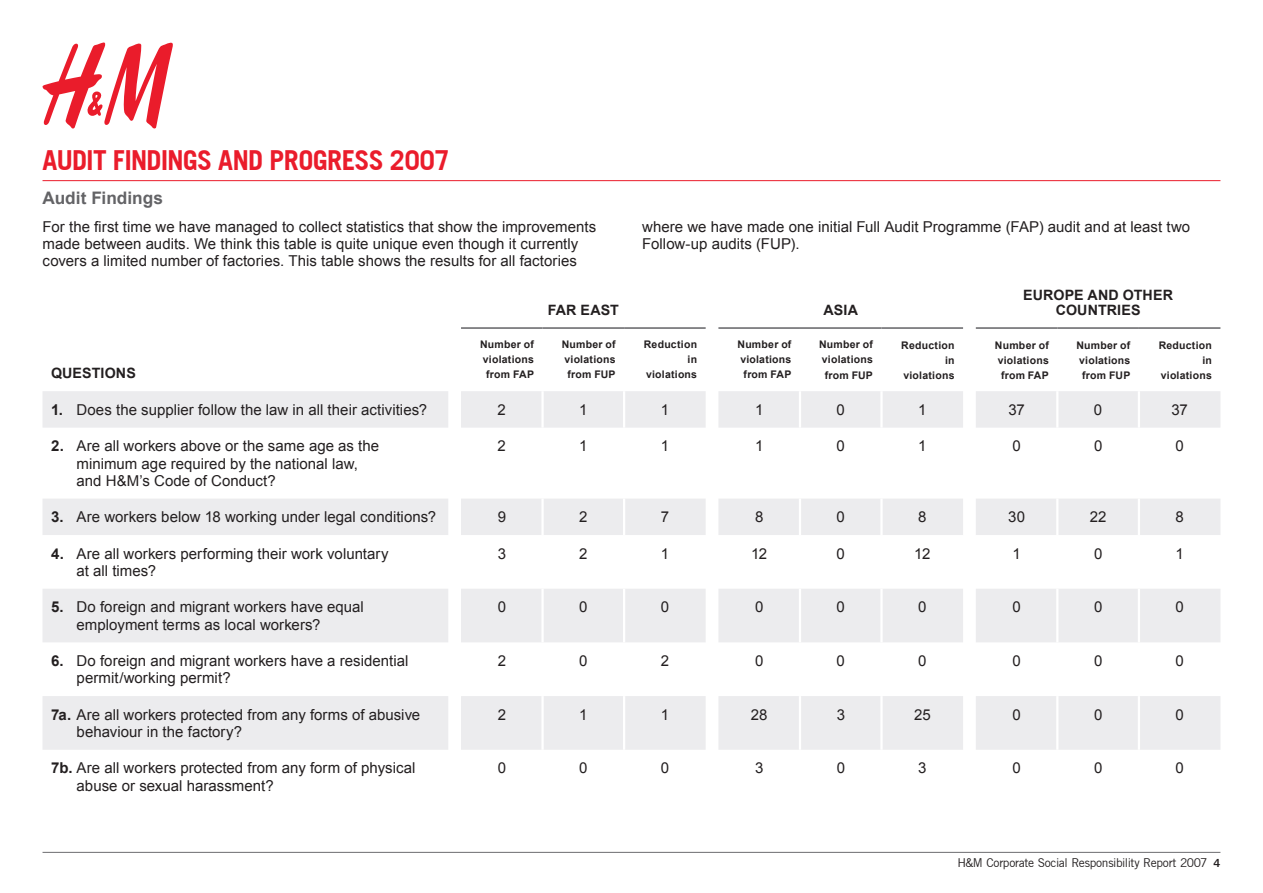
<style>
.page{position:relative;width:1263px;height:893px;background:#fff}
.page>*{position:absolute;margin:0;border:0;box-sizing:border-box;transform-origin:0 0}
.t1{font:27px "Trade Gothic HM Bold";letter-spacing:-.005em;color:#ea1c2b}
.t2{font:700 17.25px "Arial";color:#636366}
.t3{font:15px/17.2px "Arial";color:#231f20}
.t4{font:700 14.25px "Arial";letter-spacing:.01em;color:#231f20}
.t5{font:12px "Trade Gothic";letter-spacing:-.03em;color:#231f20}
.t6{font:700 10.5px/15px "Arial";letter-spacing:.02em;color:#231f20;text-align:center}
.s1{font-weight:700}
.s2{font-family:"Trade Gothic HM Display Narrow";font-weight:700}
</style>
<div class="page">
<svg style="left:43px;top:43px;width:130px;height:86px"></svg>
<hr style="left:43px;top:180px;width:1177px;height:1px;background:#ea1c2b">
<hr style="left:43px;top:852px;width:1177px;height:1px;background:#6c6d70">
<svg style="left:43px;top:391px;width:1177px;height:359px"></svg>
<hr style="left:799px;top:391px;width:2px;height:37px;background:#fff">
<hr style="left:1056px;top:391px;width:2px;height:37px;background:#fff">
<hr style="left:541px;top:499px;width:3px;height:36px;background:#fff">
<hr style="left:1056px;top:499px;width:2px;height:36px;background:#fff">
<hr style="left:541px;top:589px;width:3px;height:53px;background:#fff">
<hr style="left:799px;top:589px;width:2px;height:53px;background:#fff">
<hr style="left:1056px;top:589px;width:2px;height:53px;background:#fff">
<hr style="left:541px;top:696px;width:3px;height:54px;background:#fff">
<hr style="left:799px;top:696px;width:2px;height:54px;background:#fff">
<hr style="left:1056px;top:696px;width:2px;height:54px;background:#fff">
<hr style="left:461px;top:327px;width:82px;height:2px;background:#636366">
<hr style="left:543px;top:327px;width:81px;height:2px;background:#636366">
<hr style="left:624px;top:327px;width:82px;height:2px;background:#636366">
<hr style="left:718px;top:327px;width:82px;height:2px;background:#636366">
<hr style="left:800px;top:327px;width:81px;height:2px;background:#636366">
<hr style="left:881px;top:327px;width:82px;height:2px;background:#636366">
<hr style="left:976px;top:327px;width:81px;height:2px;background:#636366">
<hr style="left:1057px;top:327px;width:82px;height:2px;background:#636366">
<hr style="left:1139px;top:327px;width:81px;height:2px;background:#636366">
<hr style="left:541px;top:391px;width:3px;height:37px;background:#fff">
<hr style="left:623px;top:391px;width:2px;height:37px;background:#fff">
<hr style="left:799px;top:499px;width:2px;height:36px;background:#fff">
<hr style="left:623px;top:499px;width:2px;height:36px;background:#fff">
<hr style="left:623px;top:589px;width:2px;height:53px;background:#fff">
<hr style="left:880px;top:391px;width:3px;height:37px;background:#fff">
<hr style="left:880px;top:499px;width:3px;height:36px;background:#fff">
<hr style="left:880px;top:589px;width:3px;height:53px;background:#fff">
<hr style="left:880px;top:696px;width:3px;height:54px;background:#fff">
<hr style="left:1138px;top:391px;width:2px;height:37px;background:#fff">
<hr style="left:1138px;top:499px;width:2px;height:36px;background:#fff">
<hr style="left:1138px;top:589px;width:2px;height:53px;background:#fff">
<hr style="left:1138px;top:696px;width:2px;height:54px;background:#fff">
<hr style="left:623px;top:696px;width:2px;height:54px;background:#fff">
<h1 class="t1" style="left:43px;top:144px;width:409px">AUDIT FINDINGS AND PROGRESS 2007</h1>
<p class="t2" style="left:43px;top:188px;width:122px">Audit Findings</p>
<p class="t3" style="left:43px;top:218px;width:555px">For the first time we have managed to collect statistics that show the improvements made between audits. We think this table is quite unique even though it currently covers a limited number of factories. This table shows the results for all factories</p>
<p class="t3" style="left:642px;top:218px;width:549px">where we have made one initial Full Audit Programme (FAP) audit and at least two<br>Follow-up audits (FUP).</p>
<p class="t4" style="left:51px;top:365px;width:22px">Questions</p>
<p class="t4" style="left:548px;top:302px;width:54px">Far East</p>
<p class="t4" style="left:823px;top:302px;width:20px">Asia</p>
<p class="t4" style="left:1023px;top:287px;width:41px">Eu rope</p>
<p class="t4" style="left:1087px;top:287px;width:87px">and other</p>
<p class="t4" style="left:1056px;top:302px;width:22px">count</p>
<p class="t4" style="left:1107px;top:302px;width:19px">ries</p>
<p class="t6" style="left:480px;top:337px;width:55px">Number of violations from FAP</p>
<p class="t6" style="left:562px;top:337px;width:55px;text-align:justify">Number of violations from FUP</p>
<p class="t6" style="left:644px;top:337px;width:55px;text-align:right">Reduction in violations</p>
<p class="t6" style="left:737px;top:337px;width:55px">Number of violations from FAP</p>
<p class="t6" style="left:819px;top:337px;width:55px;text-align:justify">Number of violations from FUP</p>
<p class="t6" style="left:901px;top:337px;width:55px;text-align:right">Reduction in violations</p>
<p class="t6" style="left:995px;top:337px;width:55px">Number of violations from FAP</p>
<p class="t6" style="left:1076px;top:337px;width:55px;text-align:justify">Number of violations from FUP</p>
<p class="t6" style="left:1159px;top:337px;width:55px;text-align:right">Reduction in violations</p>
<p class="t3" style="left:51px;top:401px;width:378px"><span class="s1">1.</span> Does the supplier follow the law in all their activities?</p>
<p class="t3" style="left:498px;top:401px;width:10px">2</p>
<p class="t3" style="left:579px;top:401px;width:10px">1</p>
<p class="t3" style="left:661px;top:401px;width:10px">1</p>
<p class="t3" style="left:755px;top:401px;width:10px">1</p>
<p class="t3" style="left:836px;top:401px;width:10px">0</p>
<p class="t3" style="left:918px;top:401px;width:10px">1</p>
<p class="t3" style="left:1008px;top:401px;width:18px">37</p>
<p class="t3" style="left:1094px;top:401px;width:10px">0</p>
<p class="t3" style="left:1171px;top:401px;width:18px">37</p>
<p class="t3" style="left:77px;top:437px;width:304px;text-indent:-26px"><span class="s1">2.</span> Are all workers above or the same age as the minimum age required by the national law, and H&amp;M’s Code of Conduct?</p>
<p class="t3" style="left:498px;top:437px;width:10px">2</p>
<p class="t3" style="left:579px;top:437px;width:10px">1</p>
<p class="t3" style="left:661px;top:437px;width:10px">1</p>
<p class="t3" style="left:755px;top:437px;width:10px">1</p>
<p class="t3" style="left:836px;top:437px;width:10px">0</p>
<p class="t3" style="left:918px;top:437px;width:10px">1</p>
<p class="t3" style="left:1012px;top:437px;width:10px">0</p>
<p class="t3" style="left:1094px;top:437px;width:10px">0</p>
<p class="t3" style="left:1175px;top:437px;width:10px">0</p>
<p class="t3" style="left:51px;top:508px;width:387px"><span class="s1">3.</span> Are workers below 18 working under legal conditions?</p>
<p class="t3" style="left:498px;top:508px;width:10px">9</p>
<p class="t3" style="left:579px;top:508px;width:10px">2</p>
<p class="t3" style="left:661px;top:508px;width:10px">7</p>
<p class="t3" style="left:755px;top:508px;width:10px">8</p>
<p class="t3" style="left:837px;top:508px;width:10px">0</p>
<p class="t3" style="left:918px;top:508px;width:10px">8</p>
<p class="t3" style="left:1008px;top:508px;width:18px">30</p>
<p class="t3" style="left:1090px;top:508px;width:18px">22</p>
<p class="t3" style="left:1175px;top:508px;width:10px">8</p>
<p class="t3" style="left:77px;top:545px;width:314px;text-indent:-26px"><span class="s1">4.</span> Are all workers performing their work voluntary at all times?</p>
<p class="t3" style="left:498px;top:545px;width:10px">3</p>
<p class="t3" style="left:579px;top:545px;width:10px">2</p>
<p class="t3" style="left:661px;top:545px;width:10px">1</p>
<p class="t3" style="left:751px;top:545px;width:18px">12</p>
<p class="t3" style="left:837px;top:545px;width:10px">0</p>
<p class="t3" style="left:914px;top:545px;width:18px">12</p>
<p class="t3" style="left:1012px;top:545px;width:10px">1</p>
<p class="t3" style="left:1094px;top:545px;width:10px">0</p>
<p class="t3" style="left:1175px;top:545px;width:10px">1</p>
<p class="t3" style="left:77px;top:598px;width:289px;text-indent:-26px"><span class="s1">5.</span> Do foreign and migrant workers have equal employment terms as local workers?</p>
<p class="t3" style="left:498px;top:598px;width:10px">0</p>
<p class="t3" style="left:579px;top:598px;width:10px">0</p>
<p class="t3" style="left:661px;top:598px;width:10px">0</p>
<p class="t3" style="left:755px;top:598px;width:10px">0</p>
<p class="t3" style="left:837px;top:598px;width:10px">0</p>
<p class="t3" style="left:918px;top:598px;width:10px">0</p>
<p class="t3" style="left:1012px;top:598px;width:10px">0</p>
<p class="t3" style="left:1094px;top:598px;width:10px">0</p>
<p class="t3" style="left:1175px;top:598px;width:10px">0</p>
<p class="t3" style="left:77px;top:652px;width:333px;text-indent:-26px"><span class="s1">6.</span> Do foreign and migrant workers have a residential permit/working permit?</p>
<p class="t3" style="left:498px;top:652px;width:10px">2</p>
<p class="t3" style="left:579px;top:652px;width:10px">0</p>
<p class="t3" style="left:661px;top:652px;width:10px">2</p>
<p class="t3" style="left:755px;top:652px;width:10px">0</p>
<p class="t3" style="left:837px;top:652px;width:10px">0</p>
<p class="t3" style="left:918px;top:652px;width:10px">0</p>
<p class="t3" style="left:1012px;top:652px;width:10px">0</p>
<p class="t3" style="left:1094px;top:652px;width:10px">0</p>
<p class="t3" style="left:1175px;top:652px;width:10px">0</p>
<p class="t3" style="left:77px;top:706px;width:345px;text-indent:-26px"><span class="s1">7a.</span> Are all workers protected from any forms of abusive behaviour in the factory?</p>
<p class="t3" style="left:498px;top:706px;width:10px">2</p>
<p class="t3" style="left:579px;top:706px;width:10px">1</p>
<p class="t3" style="left:661px;top:706px;width:10px">1</p>
<p class="t3" style="left:751px;top:706px;width:18px">28</p>
<p class="t3" style="left:837px;top:706px;width:10px">3</p>
<p class="t3" style="left:914px;top:706px;width:18px">25</p>
<p class="t3" style="left:1012px;top:706px;width:10px">0</p>
<p class="t3" style="left:1094px;top:706px;width:10px">0</p>
<p class="t3" style="left:1175px;top:706px;width:10px">0</p>
<p class="t3" style="left:77px;top:759px;width:340px;text-indent:-26px"><span class="s1">7b.</span> Are all workers protected from any form of physical abuse or sexual harassment?</p>
<p class="t3" style="left:498px;top:759px;width:10px">0</p>
<p class="t3" style="left:579px;top:759px;width:10px">0</p>
<p class="t3" style="left:661px;top:759px;width:10px">0</p>
<p class="t3" style="left:755px;top:759px;width:10px">3</p>
<p class="t3" style="left:837px;top:759px;width:10px">0</p>
<p class="t3" style="left:918px;top:759px;width:10px">3</p>
<p class="t3" style="left:1012px;top:759px;width:10px">0</p>
<p class="t3" style="left:1094px;top:759px;width:10px">0</p>
<p class="t3" style="left:1175px;top:759px;width:10px">0</p>
<p class="t5" style="left:957px;top:856px;width:264px">H&amp;M Corporate Social Responsibility Report 2007 <span class="s2">4</span></p>
</div>
